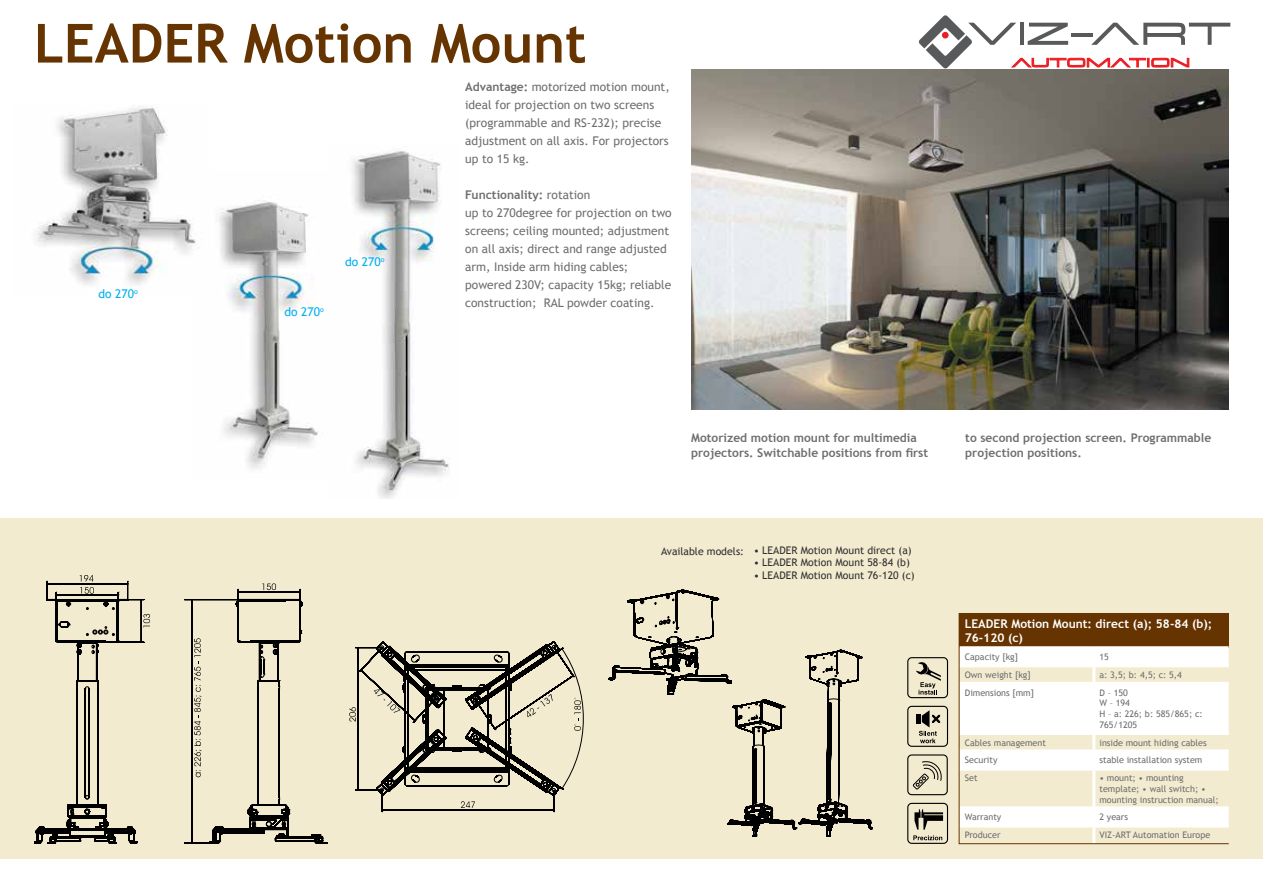
<style>
.page{position:relative;width:1263px;height:893px;background:#fff}
.page>*{position:absolute;margin:0;border:0;box-sizing:border-box;transform-origin:0 0}
.t1{font:700 54px "Trebuchet MS";color:#663400}
.t2{font:12px/18px "Trebuchet MS";color:#6d6e71}
.t3{font:700 12px/14.4px "Trebuchet MS";color:#6d6e71}
.t4{font:700 12px/14.4px "Trebuchet MS";color:#fff}
.t5{font:12px "Trebuchet MS";color:#00aeef}
.t6{font:10.5px "Trebuchet MS";color:#2f2f30}
.t7{font:9px/10.8px "Trebuchet MS";color:#6d6e71}
.s1{font-weight:700}
</style>
<div class="page">
<div style="left:0;top:519px;width:1263px;height:340px;background:#f3ebcf"></div>
<img style="left:691px;top:70px;width:538px;height:340px">
<svg style="left:80px;top:575px;width:13px;height:6px"></svg>
<svg style="left:209px;top:599px;width:119px;height:245px"></svg>
<svg style="left:46px;top:581px;width:255px;height:262px"></svg>
<svg style="left:34px;top:587px;width:116px;height:257px"></svg>
<svg style="left:262px;top:583px;width:14px;height:7px"></svg>
<div style="left:959px;top:614px;width:269px;height:34px;background:#663400"></div>
<div style="left:961px;top:649px;width:266px;height:15px;background:#fff"></div>
<svg style="left:961px;top:667px;width:266px;height:175px"></svg>
<hr style="left:959px;top:646px;width:135px;height:3px;background:#fff">
<hr style="left:1094px;top:646px;width:134px;height:3px;background:#fff">
<hr style="left:959px;top:664px;width:135px;height:3px;background:#fff">
<hr style="left:1094px;top:664px;width:134px;height:3px;background:#fff">
<hr style="left:959px;top:682px;width:135px;height:3px;background:#fff">
<hr style="left:1094px;top:682px;width:134px;height:3px;background:#fff">
<hr style="left:959px;top:732px;width:135px;height:3px;background:#fff">
<hr style="left:1094px;top:732px;width:134px;height:3px;background:#fff">
<hr style="left:959px;top:750px;width:135px;height:3px;background:#fff">
<hr style="left:1094px;top:750px;width:134px;height:3px;background:#fff">
<hr style="left:959px;top:767px;width:135px;height:3px;background:#fff">
<hr style="left:1094px;top:767px;width:134px;height:3px;background:#fff">
<hr style="left:959px;top:807px;width:135px;height:3px;background:#fff">
<hr style="left:1094px;top:807px;width:134px;height:3px;background:#fff">
<hr style="left:959px;top:824px;width:135px;height:3px;background:#fff">
<hr style="left:1094px;top:824px;width:134px;height:3px;background:#fff">
<hr style="left:1092px;top:649px;width:3px;height:15px;background:#fff">
<hr style="left:1092px;top:667px;width:3px;height:15px;background:#fff">
<hr style="left:1092px;top:685px;width:3px;height:47px;background:#fff">
<hr style="left:1092px;top:735px;width:3px;height:15px;background:#fff">
<hr style="left:1092px;top:753px;width:3px;height:14px;background:#fff">
<hr style="left:1092px;top:770px;width:3px;height:37px;background:#fff">
<hr style="left:1092px;top:810px;width:3px;height:14px;background:#fff">
<hr style="left:1092px;top:827px;width:3px;height:16px;background:#fff">
<div style="left:959px;top:613px;width:270px;height:231px;border:1px solid #663400"></div>
<img style="left:219px;top:200px;width:99px;height:269px">
<img style="left:352px;top:150px;width:97px;height:349px">
<svg style="left:609px;top:590px;width:264px;height:247px"></svg>
<svg style="left:349px;top:641px;width:235px;height:171px"></svg>
<img style="left:37px;top:105px;width:162px;height:180px">
<div style="left:907px;top:754px;width:41px;height:41px;border:1px solid #000;border-radius:4px"></div>
<svg style="left:912px;top:761px;width:30px;height:29px"></svg>
<div style="left:907px;top:803px;width:41px;height:41px;border:1px solid #000;border-radius:4px"></div>
<svg style="left:913px;top:809px;width:30px;height:31px"></svg>
<div style="left:907px;top:657px;width:41px;height:41px;border:1px solid #000;border-radius:4px"></div>
<svg style="left:916px;top:662px;width:25px;height:33px"></svg>
<div style="left:907px;top:706px;width:41px;height:41px;border:1px solid #000;border-radius:4px"></div>
<div style="left:916px;top:714px;width:5px;height:10px;background:#000"></div>
<svg style="left:919px;top:710px;width:21px;height:33px"></svg>
<svg style="left:919px;top:15px;width:311px;height:53px"></svg>
<h1 class="t1" style="left:34px;top:10px;width:554px">LEADER Motion Mount</h1>
<p class="t5" style="left:99px;top:287px;width:41px">do 270<sup>o</sup></p>
<p class="t5" style="left:284px;top:304px;width:41px">do 270<sup>o</sup></p>
<p class="t5" style="left:345px;top:255px;width:41px">do 270<sup>o</sup></p>
<p class="t2" style="left:465px;top:78px;width:206px"><span class="s1">Advantage:</span> motorized motion mount, ideal for projection on two screens (programmable and RS-232); precise adjustment on all axis. For projectors up to 15 kg.</p>
<p class="t2" style="left:465px;top:186px;width:208px"><span class="s1">Functionality:</span> rotation<br>up to 270degree for projection on two screens; ceiling mounted; adjustment on all axis; direct and range adjusted arm, Inside arm hiding cables; powered 230V; capacity 15kg; reliable construction; RAL powder coating.</p>
<p class="t3" style="left:691px;top:431px;width:239px">Motorized motion mount for multimedia projectors. Switchable positions from first</p>
<p class="t6" style="left:661px;top:544px;width:252px">Available models: • LEADER Motion Mount direct (a)</p>
<p class="t6" style="left:754px;top:557px;width:158px">• LEADER Motion Mount 58-84 (b)</p>
<p class="t6" style="left:754px;top:569px;width:163px">• LEADER Motion Mount 76-120 (c)</p>
<p class="t3" style="left:965px;top:431px;width:247px">to second projection screen. Programmable projection positions.</p>
<p class="t4" style="left:965px;top:617px;width:249px">LEADER Motion Mount: direct (a); 58-84 (b);<br>76-120 (c)</p>
<p class="t7" style="left:965px;top:652px;width:55px">Capacity [kg]</p>
<p class="t7" style="left:1099px;top:652px;width:11px">15</p>
<p class="t7" style="left:965px;top:669px;width:67px">Own weight [kg]</p>
<p class="t7" style="left:1099px;top:669px;width:84px">a: 3,5; b: 4,5; c: 5,4</p>
<p class="t7" style="left:965px;top:687px;width:71px">Dimensions [mm]</p>
<p class="t7" style="left:1099px;top:687px;width:105px">D – 150<br>W – 194<br>H – a: 226; b: 585/865; c:<br>765/1205</p>
<p class="t7" style="left:965px;top:737px;width:83px">Cables management</p>
<p class="t7" style="left:1099px;top:737px;width:109px">inside mount hiding cables</p>
<p class="t7" style="left:965px;top:755px;width:34px">Security</p>
<p class="t7" style="left:1099px;top:755px;width:104px">stable installation system</p>
<p class="t7" style="left:965px;top:772px;width:14px">Set</p>
<p class="t7" style="left:1099px;top:772px;width:121px">• mount; • mounting template; • wall switch; • mounting instruction manual;</p>
<p class="t7" style="left:965px;top:812px;width:38px">Warranty</p>
<p class="t7" style="left:1099px;top:812px;width:30px">2 years</p>
<p class="t7" style="left:965px;top:829px;width:37px">Producer</p>
<p class="t7" style="left:1099px;top:829px;width:112px">VIZ-ART Automation Europe</p>
</div>
